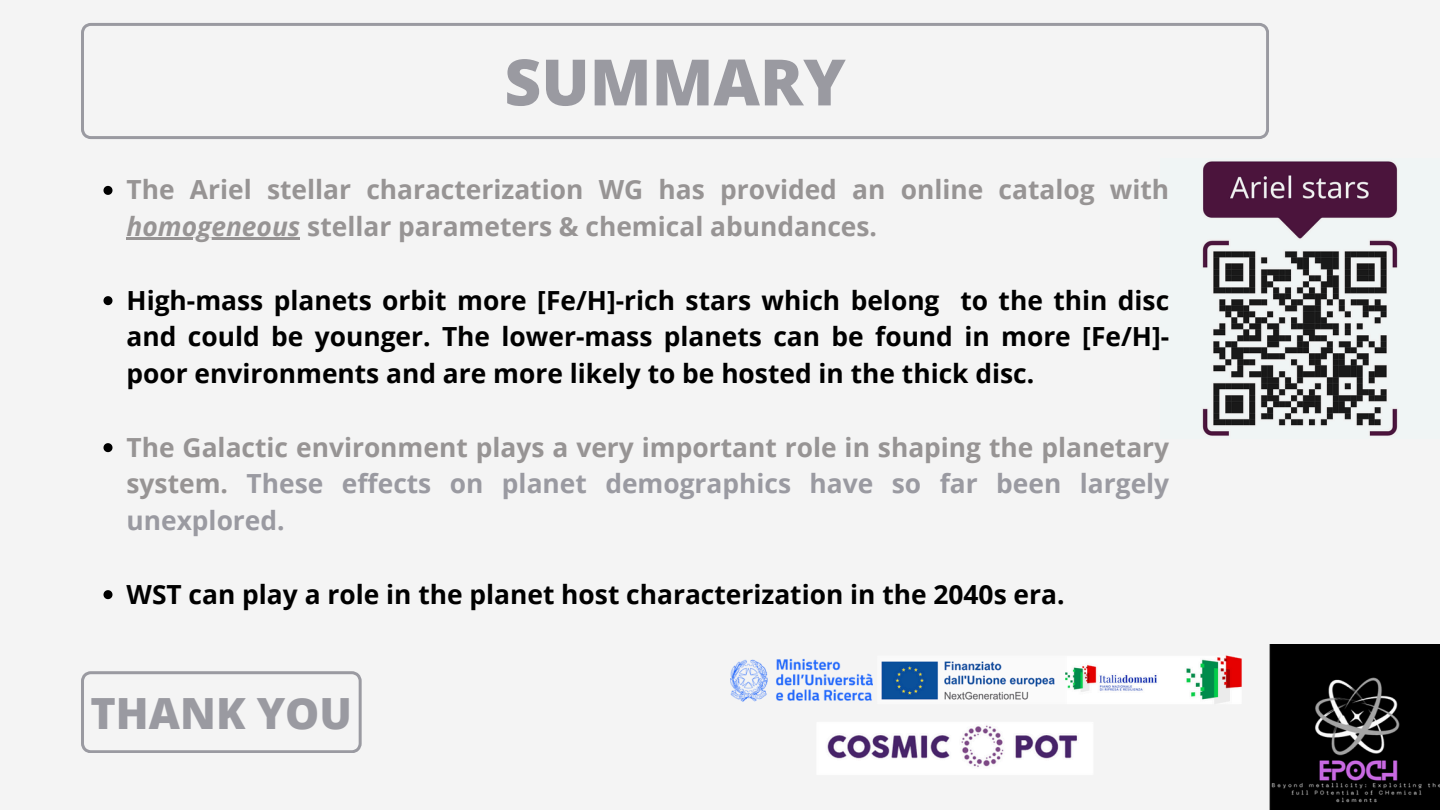
<style>
.page{position:relative;width:1440px;height:810px;background:#f4f4f4}
.page>*{position:absolute;margin:0;border:0;box-sizing:border-box;transform-origin:0 0}
.t1{font:800 64px "Open Sans";color:#9a9aa1}
.t2{font:800 43px "Open Sans";color:#9a9aa1}
.t3{font:700 26.4px/36.8px "Open Sans";color:#000;text-align:justify}
.t4{font:700 26.4px "Open Sans";color:#979494}
.t5{font:700 26.4px/36.8px "Open Sans";color:#9a9aa1}
.s1{font-style:italic}
.s2{color:#979494}
</style>
<div class="page">
<svg style="left:81px;top:671px;width:281px;height:82px"></svg>
<svg style="left:81px;top:23px;width:1188px;height:116px"></svg>
<img style="left:731px;top:644px;width:709px;height:166px">
<img style="left:1202px;top:161px;width:196px;height:275px">
<svg style="left:104px;top:186px;width:8px;height:9px"></svg>
<hr style="left:127px;top:238px;width:173px;height:2px;background:#979494">
<svg style="left:104px;top:296px;width:8px;height:9px"></svg>
<svg style="left:104px;top:443px;width:8px;height:9px"></svg>
<svg style="left:104px;top:590px;width:8px;height:9px"></svg>
<p class="t1" style="left:504px;top:37px;width:343px">SUMMARY</p>
<p class="t4" style="left:127px;top:171px;width:1044px">The Ariel stellar characterization WG has provided an online catalog with</p>
<p class="t4" style="left:127px;top:208px;width:752px"><span class="s1">homogeneous</span> stellar parameters &amp; chemical abundances.</p>
<p class="t3" style="left:127px;top:281px;width:1044px;text-indent:834px">to the thin disc and could be younger. The lower-mass planets can be found in more [Fe/H]- poor environments and are more likely to be hosted in the thick disc.</p>
<p class="t3" style="left:127px;top:281px;width:814px">High-mass planets orbit more [Fe/H]-rich stars which belong</p>
<p class="t4" style="left:127px;top:428px;width:1044px">The Galactic environment plays a very important role in shaping the planetary</p>
<p class="t5" style="left:127px;top:465px;width:1044px"><span class="s2">system.</span> These effects on planet demographics have so far been largely unexplored.</p>
<p class="t3" style="left:127px;top:575px;width:940px">WST can play a role in the planet host characterization in the 2040s era.</p>
<h1 class="t2" style="left:91px;top:683px;width:263px">THANK YOU</h1>
</div>
